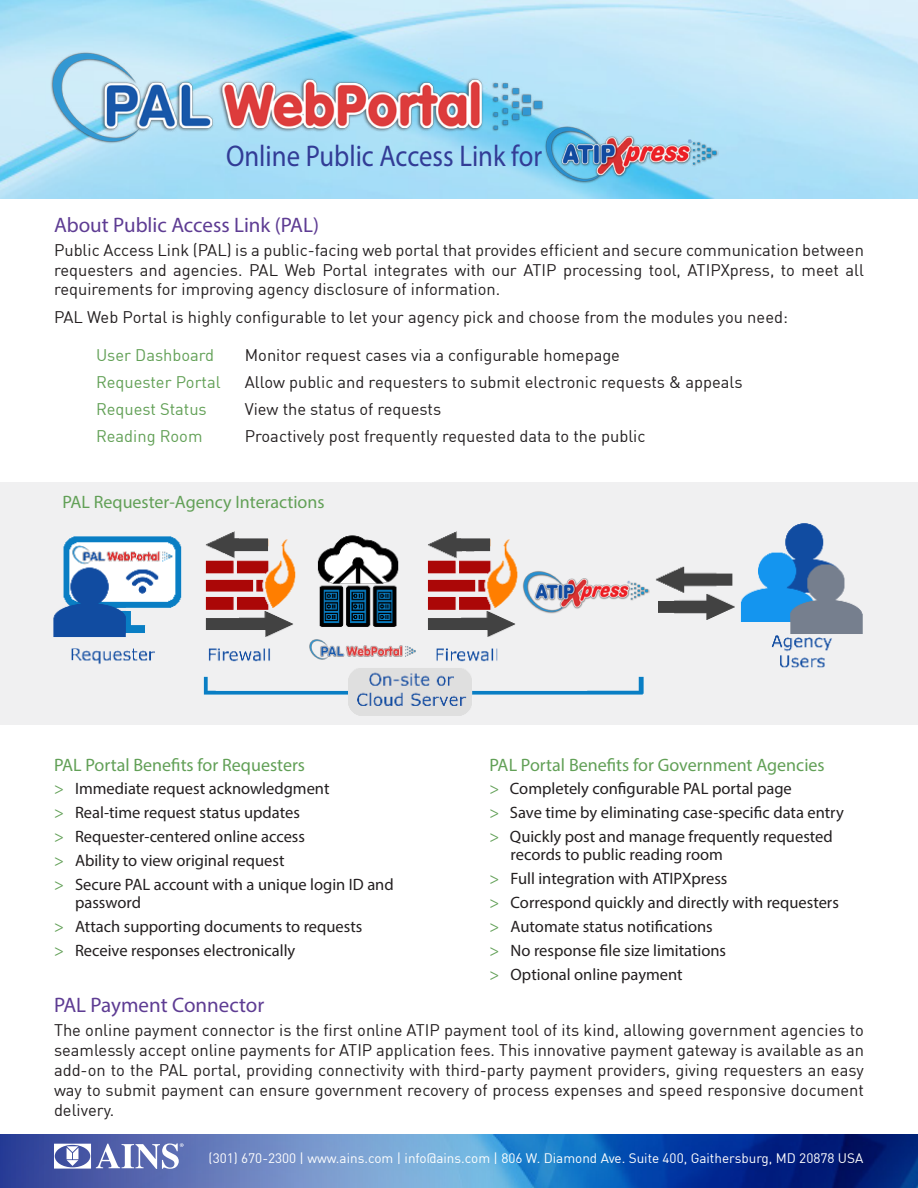
<style>
.page{position:relative;width:918px;height:1188px;background:#fff}
.page>*{position:absolute;margin:0;border:0;box-sizing:border-box;transform-origin:0 0}
.t1{font:30px "Myriad Pro";color:#323c96;scale:.89 1}
.Subhead_1{font:21px "Myriad Pro";color:#5e3c93}
.Subhead_2_green{font:18px "Myriad Pro";color:#62a057}
.t2{font:16.5px/19.8px "DIN";color:#231f20;text-align:justify}
.Bullets_1{font:16.5px/18px "Myriad Pro";color:#231f20}
.Subhead_2_green-2{font:16.5px/18px "Myriad Pro";color:#231f20}
.DinReg_10_13{font:16.5px "DIN";color:#62a056}
.t3{font:13.5px "DIN";color:#fff}
.s1{color:#62a057}
</style>
<div class="page">
<div style="left:0;top:482px;width:918px;height:243px;background:#f0f0f1"></div>
<img style="left:0;top:0;width:918px;height:198px">
<img style="left:0;top:1134px;width:918px;height:54px">
<svg style="left:0;top:1135px;width:643px;height:53px;background:#5283c3"></svg>
<svg style="left:54px;top:1143px;width:130px;height:26px"></svg>
<img style="left:544px;top:125px;width:175px;height:59px">
<img style="left:50px;top:51px;width:494px;height:92px">
<img style="left:53px;top:523px;width:810px;height:193px">
<div style="left:521px;top:560px;width:129px;height:62px;background:#f0f0f1"></div>
<div style="left:297px;top:637px;width:129px;height:27px;background:#f0f0f1"></div>
<img style="left:310px;top:639px;width:105px;height:20px">
<img style="left:523px;top:571px;width:127px;height:42px">
<p class="t1" style="left:226px;top:137px;width:357px">Online Public Access Link for</p>
<p class="Subhead_1" style="left:54px;top:212px;width:266px">About Public Access Link (PAL)</p>
<p class="t2" style="left:54px;top:240px;width:812px">Public Access Link (PAL) is a public-facing web portal that provides efficient and secure communication between requesters and agencies. PAL Web Portal integrates with our ATIP processing tool, ATIPXpress, to meet all requirements for improving agency disclosure of information.</p>
<p class="t2" style="left:54px;top:307px;width:735px">PAL Web Portal is highly configurable to let your agency pick and choose from the modules you need:</p>
<p class="DinReg_10_13" style="left:96px;top:344px;width:120px">User Dashboard</p>
<p class="DinReg_10_13" style="left:96px;top:371px;width:126px">Requester Portal</p>
<p class="DinReg_10_13" style="left:96px;top:398px;width:112px">Request Status</p>
<p class="DinReg_10_13" style="left:96px;top:425px;width:108px">Reading Room</p>
<p class="t2" style="left:245px;top:344px;width:377px">Monitor request cases via a configurable homepage</p>
<p class="t2" style="left:245px;top:371px;width:499px">Allow public and requesters to submit electronic requests &amp; appeals</p>
<p class="t2" style="left:245px;top:398px;width:198px">View the status of requests</p>
<p class="t2" style="left:245px;top:425px;width:402px">Proactively post frequently requested data to the public</p>
<p class="Subhead_2_green" style="left:62px;top:491px;width:264px">PAL Requester-Agency Interactions</p>
<p class="Subhead_2_green" style="left:54px;top:754px;width:253px">PAL Portal Benefits for Requesters</p>
<p class="Bullets_1" style="left:54px;top:779px;width:277px"><span class="s1">&gt;</span> Immediate request acknowledgment</p>
<p class="Bullets_1" style="left:54px;top:803px;width:247px"><span class="s1">&gt;</span> Real-time request status updates</p>
<p class="Bullets_1" style="left:54px;top:827px;width:253px"><span class="s1">&gt;</span> Requester-centered online access</p>
<p class="Bullets_1" style="left:54px;top:851px;width:232px"><span class="s1">&gt;</span> Ability to view original request</p>
<p class="Bullets_1" style="left:75px;top:875px;width:320px;text-indent:-21px"><span class="s1">&gt;</span> Secure PAL account with a unique login ID and password</p>
<p class="Bullets_1" style="left:54px;top:917px;width:310px"><span class="s1">&gt;</span> Attach supporting documents to requests</p>
<p class="Bullets_1" style="left:54px;top:941px;width:243px"><span class="s1">&gt;</span> Receive responses electronically</p>
<p class="Subhead_1" style="left:54px;top:992px;width:212px">PAL Payment Connector</p>
<p class="t2" style="left:54px;top:1020px;width:812px">The online payment connector is the first online ATIP payment tool of its kind, allowing government agencies to seamlessly accept online payments for ATIP application fees. This innovative payment gateway is available as an add-on to the PAL portal, providing connectivity with third-party payment providers, giving requesters an easy way to submit payment can ensure government recovery of process expenses and speed responsive document delivery.</p>
<p class="Subhead_2_green" style="left:490px;top:754px;width:337px">PAL Portal Benefits for Government Agencies</p>
<p class="Subhead_2_green-2" style="left:490px;top:779px;width:304px"><span class="s1">&gt;</span> Completely configurable PAL portal page</p>
<p class="Subhead_2_green-2" style="left:490px;top:803px;width:356px"><span class="s1">&gt;</span> Save time by eliminating case-specific data entry</p>
<p class="Subhead_2_green-2" style="left:511px;top:827px;width:324px;text-indent:-21px"><span class="s1">&gt;</span> Quickly post and manage frequently requested records to public reading room</p>
<p class="Bullets_1" style="left:490px;top:869px;width:239px"><span class="s1">&gt;</span> Full integration with ATIPXpress</p>
<p class="Bullets_1" style="left:490px;top:893px;width:351px"><span class="s1">&gt;</span> Correspond quickly and directly with requesters</p>
<p class="Bullets_1" style="left:490px;top:917px;width:225px"><span class="s1">&gt;</span> Automate status notifications</p>
<p class="Bullets_1" style="left:490px;top:941px;width:238px"><span class="s1">&gt;</span> No response file size limitations</p>
<p class="Bullets_1" style="left:490px;top:965px;width:195px"><span class="s1">&gt;</span> Optional online payment</p>
<p class="t3" style="left:209px;top:1150px;width:656px">(301) 670-2300 | www.ains.com | info@ains.com | 806 W. Diamond Ave. Suite 400, Gaithersburg, MD 20878 USA</p>
</div>
